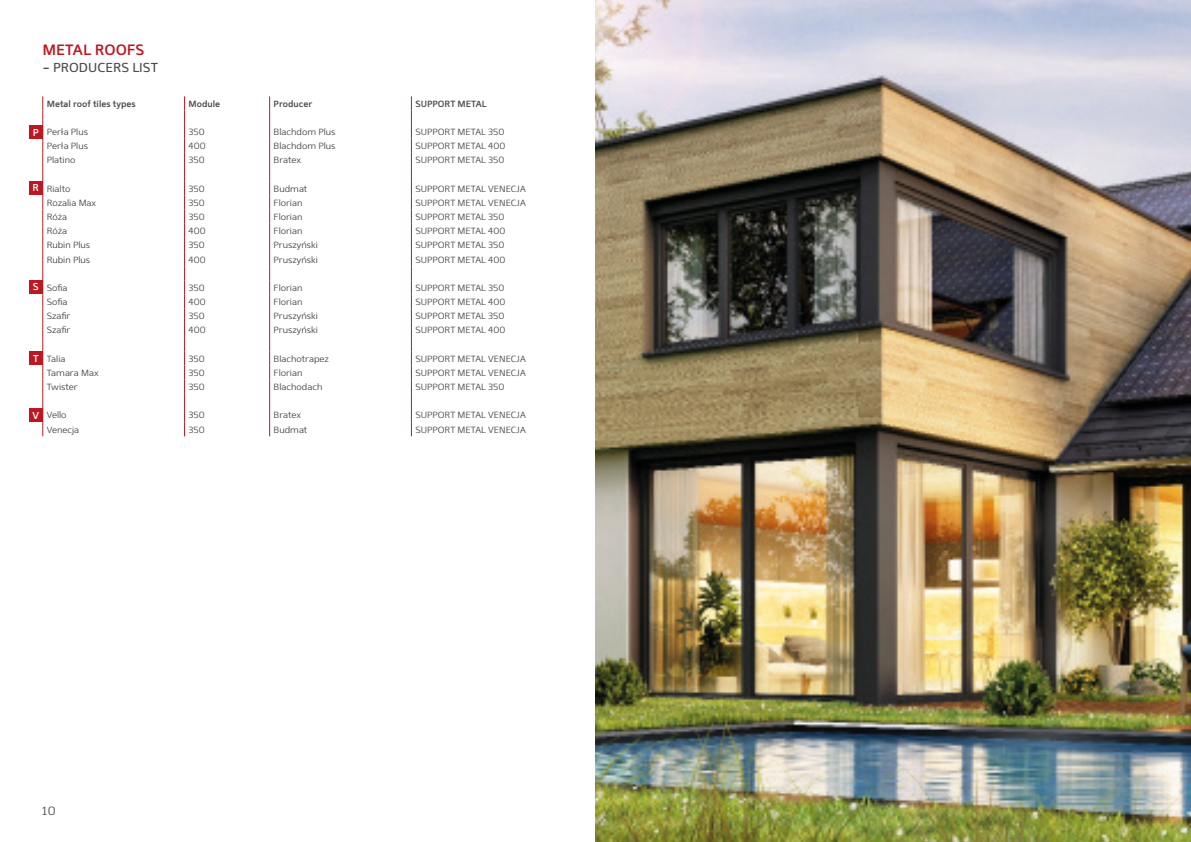
<style>
.page{position:relative;width:1191px;height:842px;background:#fff}
.page>*{position:absolute;margin:0;border:0;box-sizing:border-box;transform-origin:0 0}
.t1{font:600 15px "Mentone";color:#bd1822}
.TABELA_PRODUCENTÓW{font:13px "Mentone";color:#4b4b4a}
.t2{font:300 12px "Mentone";color:#4b4b4a}
.TABELA_PRODUCENTÓW-2{font:600 10px "Mentone";color:#fff}
.TABELA_PRODUCENTÓW-3{font:300 9px "Mentone";color:#4b4b4a}
.TABELA_PRODUCENTÓW-4{font:600 9px "Mentone";color:#4b4b4a}
.s1{font-weight:600}
</style>
<div class="page">
<svg style="left:43px;top:96px;width:1px;height:340px"></svg>
<svg style="left:184px;top:96px;width:1px;height:340px"></svg>
<svg style="left:269px;top:96px;width:1px;height:340px"></svg>
<svg style="left:411px;top:96px;width:1px;height:340px"></svg>
<div style="left:29px;top:125px;width:14px;height:14px;background:#bd1822"></div>
<div style="left:29px;top:181px;width:14px;height:13px;background:#bd1822"></div>
<div style="left:29px;top:280px;width:14px;height:13px;background:#bd1822"></div>
<div style="left:29px;top:351px;width:14px;height:14px;background:#bd1822"></div>
<div style="left:29px;top:408px;width:14px;height:14px;background:#bd1822"></div>
<img style="left:595px;top:0;width:596px;height:842px">
<p class="t1" style="left:43px;top:40px;width:103px">METAL ROOFS</p>
<p class="TABELA_PRODUCENTÓW" style="left:43px;top:60px;width:117px"><span class="s1">–</span> PRODUCERS LIST</p>
<p class="TABELA_PRODUCENTÓW-4" style="left:47px;top:98px;width:91px">Metal roof tiles types</p>
<p class="TABELA_PRODUCENTÓW-4" style="left:189px;top:98px;width:33px">Module</p>
<p class="TABELA_PRODUCENTÓW-4" style="left:274px;top:98px;width:40px">Producer</p>
<p class="TABELA_PRODUCENTÓW-4" style="left:415px;top:98px;width:73px">SUPPORT METAL</p>
<p class="TABELA_PRODUCENTÓW-3" style="left:47px;top:126px;width:43px">Perła Plus</p>
<p class="TABELA_PRODUCENTÓW-3" style="left:189px;top:126px;width:18px">350</p>
<p class="TABELA_PRODUCENTÓW-3" style="left:274px;top:126px;width:63px">Blachdom Plus</p>
<p class="TABELA_PRODUCENTÓW-3" style="left:415px;top:126px;width:90px">SUPPORT METAL 350</p>
<p class="TABELA_PRODUCENTÓW-3" style="left:47px;top:141px;width:43px">Perła Plus</p>
<p class="TABELA_PRODUCENTÓW-3" style="left:189px;top:141px;width:19px">400</p>
<p class="TABELA_PRODUCENTÓW-3" style="left:274px;top:141px;width:63px">Blachdom Plus</p>
<p class="TABELA_PRODUCENTÓW-3" style="left:415px;top:141px;width:91px">SUPPORT METAL 400</p>
<p class="TABELA_PRODUCENTÓW-3" style="left:47px;top:155px;width:30px">Platino</p>
<p class="TABELA_PRODUCENTÓW-3" style="left:189px;top:155px;width:18px">350</p>
<p class="TABELA_PRODUCENTÓW-3" style="left:274px;top:155px;width:29px">Bratex</p>
<p class="TABELA_PRODUCENTÓW-3" style="left:415px;top:155px;width:90px">SUPPORT METAL 350</p>
<p class="TABELA_PRODUCENTÓW-3" style="left:47px;top:183px;width:25px">Rialto</p>
<p class="TABELA_PRODUCENTÓW-3" style="left:189px;top:183px;width:18px">350</p>
<p class="TABELA_PRODUCENTÓW-3" style="left:274px;top:183px;width:35px">Budmat</p>
<p class="TABELA_PRODUCENTÓW-3" style="left:415px;top:183px;width:112px">SUPPORT METAL VENECJA</p>
<p class="TABELA_PRODUCENTÓW-3" style="left:47px;top:197px;width:51px">Rozalia Max</p>
<p class="TABELA_PRODUCENTÓW-3" style="left:189px;top:197px;width:18px">350</p>
<p class="TABELA_PRODUCENTÓW-3" style="left:274px;top:197px;width:30px">Florian</p>
<p class="TABELA_PRODUCENTÓW-3" style="left:415px;top:197px;width:112px">SUPPORT METAL VENECJA</p>
<p class="TABELA_PRODUCENTÓW-3" style="left:47px;top:211px;width:22px">Róża</p>
<p class="TABELA_PRODUCENTÓW-3" style="left:189px;top:211px;width:18px">350</p>
<p class="TABELA_PRODUCENTÓW-3" style="left:274px;top:211px;width:30px">Florian</p>
<p class="TABELA_PRODUCENTÓW-3" style="left:415px;top:211px;width:90px">SUPPORT METAL 350</p>
<p class="TABELA_PRODUCENTÓW-3" style="left:47px;top:226px;width:22px">Róża</p>
<p class="TABELA_PRODUCENTÓW-3" style="left:189px;top:226px;width:19px">400</p>
<p class="TABELA_PRODUCENTÓW-3" style="left:274px;top:226px;width:30px">Florian</p>
<p class="TABELA_PRODUCENTÓW-3" style="left:415px;top:226px;width:91px">SUPPORT METAL 400</p>
<p class="TABELA_PRODUCENTÓW-3" style="left:47px;top:240px;width:45px">Rubin Plus</p>
<p class="TABELA_PRODUCENTÓW-3" style="left:189px;top:240px;width:18px">350</p>
<p class="TABELA_PRODUCENTÓW-3" style="left:274px;top:240px;width:46px">Pruszyński</p>
<p class="TABELA_PRODUCENTÓW-3" style="left:415px;top:240px;width:90px">SUPPORT METAL 350</p>
<p class="TABELA_PRODUCENTÓW-3" style="left:47px;top:254px;width:45px">Rubin Plus</p>
<p class="TABELA_PRODUCENTÓW-3" style="left:189px;top:254px;width:19px">400</p>
<p class="TABELA_PRODUCENTÓW-3" style="left:274px;top:254px;width:46px">Pruszyński</p>
<p class="TABELA_PRODUCENTÓW-3" style="left:415px;top:254px;width:91px">SUPPORT METAL 400</p>
<p class="TABELA_PRODUCENTÓW-3" style="left:47px;top:282px;width:22px">Sofia</p>
<p class="TABELA_PRODUCENTÓW-3" style="left:189px;top:282px;width:18px">350</p>
<p class="TABELA_PRODUCENTÓW-3" style="left:274px;top:282px;width:30px">Florian</p>
<p class="TABELA_PRODUCENTÓW-3" style="left:415px;top:282px;width:90px">SUPPORT METAL 350</p>
<p class="TABELA_PRODUCENTÓW-3" style="left:47px;top:296px;width:22px">Sofia</p>
<p class="TABELA_PRODUCENTÓW-3" style="left:189px;top:296px;width:19px">400</p>
<p class="TABELA_PRODUCENTÓW-3" style="left:274px;top:296px;width:30px">Florian</p>
<p class="TABELA_PRODUCENTÓW-3" style="left:415px;top:296px;width:91px">SUPPORT METAL 400</p>
<p class="TABELA_PRODUCENTÓW-3" style="left:47px;top:311px;width:25px">Szafir</p>
<p class="TABELA_PRODUCENTÓW-3" style="left:189px;top:311px;width:18px">350</p>
<p class="TABELA_PRODUCENTÓW-3" style="left:274px;top:311px;width:46px">Pruszyński</p>
<p class="TABELA_PRODUCENTÓW-3" style="left:415px;top:311px;width:90px">SUPPORT METAL 350</p>
<p class="TABELA_PRODUCENTÓW-3" style="left:47px;top:325px;width:25px">Szafir</p>
<p class="TABELA_PRODUCENTÓW-3" style="left:189px;top:325px;width:19px">400</p>
<p class="TABELA_PRODUCENTÓW-3" style="left:274px;top:325px;width:46px">Pruszyński</p>
<p class="TABELA_PRODUCENTÓW-3" style="left:415px;top:325px;width:91px">SUPPORT METAL 400</p>
<p class="TABELA_PRODUCENTÓW-3" style="left:47px;top:353px;width:20px">Talia</p>
<p class="TABELA_PRODUCENTÓW-3" style="left:189px;top:353px;width:18px">350</p>
<p class="TABELA_PRODUCENTÓW-3" style="left:274px;top:353px;width:57px">Blachotrapez</p>
<p class="TABELA_PRODUCENTÓW-3" style="left:415px;top:353px;width:112px">SUPPORT METAL VENECJA</p>
<p class="TABELA_PRODUCENTÓW-3" style="left:47px;top:367px;width:53px">Tamara Max</p>
<p class="TABELA_PRODUCENTÓW-3" style="left:189px;top:367px;width:18px">350</p>
<p class="TABELA_PRODUCENTÓW-3" style="left:274px;top:367px;width:30px">Florian</p>
<p class="TABELA_PRODUCENTÓW-3" style="left:415px;top:367px;width:112px">SUPPORT METAL VENECJA</p>
<p class="TABELA_PRODUCENTÓW-3" style="left:47px;top:382px;width:32px">Twister</p>
<p class="TABELA_PRODUCENTÓW-3" style="left:189px;top:382px;width:18px">350</p>
<p class="TABELA_PRODUCENTÓW-3" style="left:274px;top:382px;width:50px">Blachodach</p>
<p class="TABELA_PRODUCENTÓW-3" style="left:415px;top:382px;width:90px">SUPPORT METAL 350</p>
<p class="TABELA_PRODUCENTÓW-3" style="left:47px;top:410px;width:21px">Vello</p>
<p class="TABELA_PRODUCENTÓW-3" style="left:189px;top:410px;width:18px">350</p>
<p class="TABELA_PRODUCENTÓW-3" style="left:274px;top:410px;width:29px">Bratex</p>
<p class="TABELA_PRODUCENTÓW-3" style="left:415px;top:410px;width:112px">SUPPORT METAL VENECJA</p>
<p class="TABELA_PRODUCENTÓW-3" style="left:47px;top:424px;width:34px">Venecja</p>
<p class="TABELA_PRODUCENTÓW-3" style="left:189px;top:424px;width:18px">350</p>
<p class="TABELA_PRODUCENTÓW-3" style="left:274px;top:424px;width:35px">Budmat</p>
<p class="TABELA_PRODUCENTÓW-3" style="left:415px;top:424px;width:112px">SUPPORT METAL VENECJA</p>
<p class="TABELA_PRODUCENTÓW-2" style="left:33px;top:126px;width:7px">P</p>
<p class="TABELA_PRODUCENTÓW-2" style="left:33px;top:182px;width:8px">R</p>
<p class="TABELA_PRODUCENTÓW-2" style="left:33px;top:281px;width:7px">S</p>
<p class="TABELA_PRODUCENTÓW-2" style="left:33px;top:352px;width:7px">T</p>
<p class="TABELA_PRODUCENTÓW-2" style="left:33px;top:409px;width:8px">V</p>
<h3 class="t2" style="left:43px;top:804px;width:15px">10</h3>
</div>
